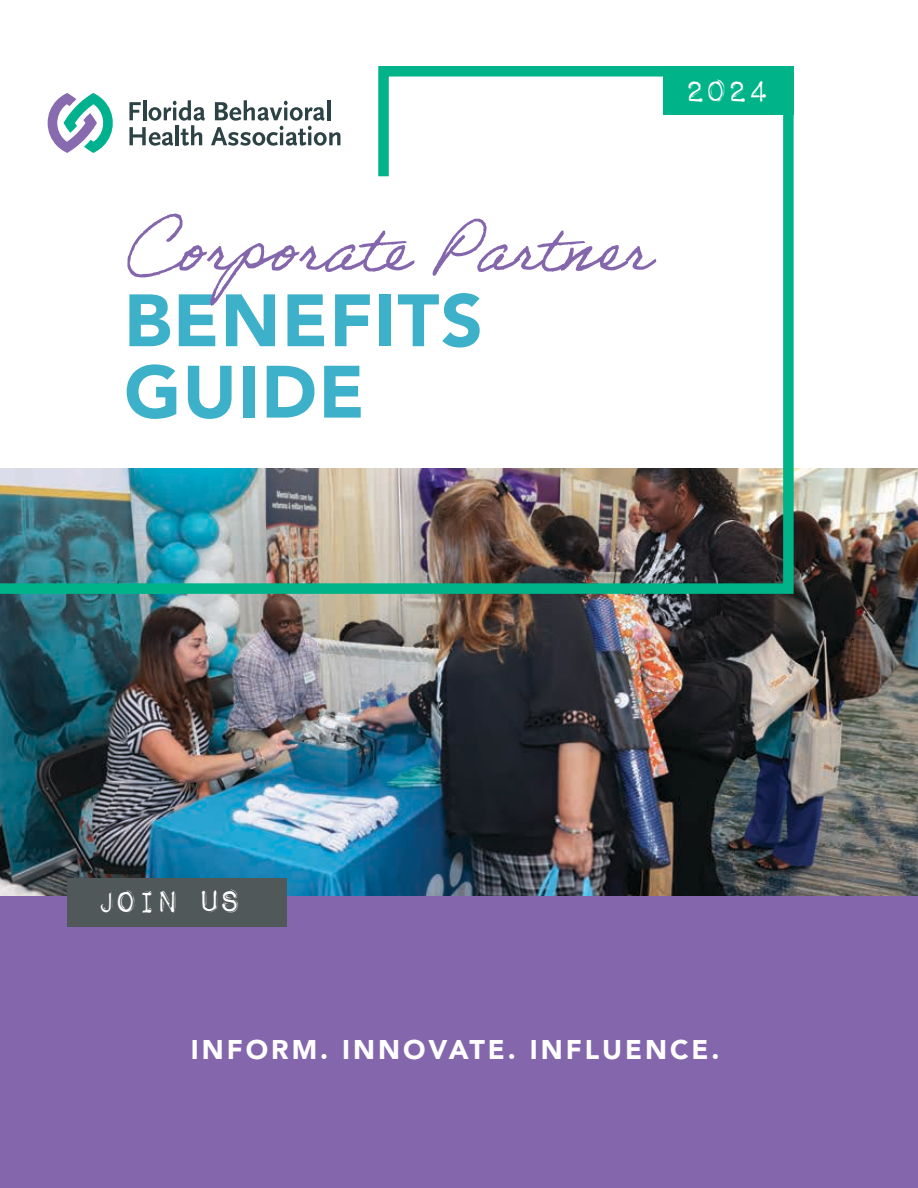
<style>
.page{position:relative;width:918px;height:1188px;background:#fff}
.page>*{position:absolute;margin:0;border:0;box-sizing:border-box;transform-origin:0 0}
.t1{font:900 73.2px/71.4px "Avenir";letter-spacing:.02em;color:#3db1c9}
.t2{font:67.5px "Adobe Handwriting Ernie";letter-spacing:-.01em;color:#8466ac}
.t3{font:40.5px "Impact Label Reversed";letter-spacing:-.09em;color:#fff}
.t4{font:900 27px "Avenir";letter-spacing:.11em;color:#fff}
</style>
<div class="page">
<img style="left:0;top:469px;width:918px;height:427px">
<div style="left:0;top:896px;width:918px;height:292px;background:#8466ac"></div>
<img style="left:0;top:66px;width:799px;height:533px">
<div style="left:663px;top:66px;width:131px;height:48px;background:#00b389"></div>
<div style="left:67px;top:879px;width:219px;height:48px;background:#51585a"></div>
<h3 class="t3" style="left:683px;top:71px;width:90px">2024</h3>
<h2 class="t2" style="left:125px;top:208px;width:526px">Corporate Partner</h2>
<h1 class="t1" style="left:124px;top:283px;width:360px">BENEFITS<br>GUIDE</h1>
<h3 class="t3" style="left:94px;top:881px;width:150px">JOIN US</h3>
<p class="t4" style="left:191px;top:1027px;width:530px">INFORM. INNOVATE. INFLUENCE.</p>
</div>
